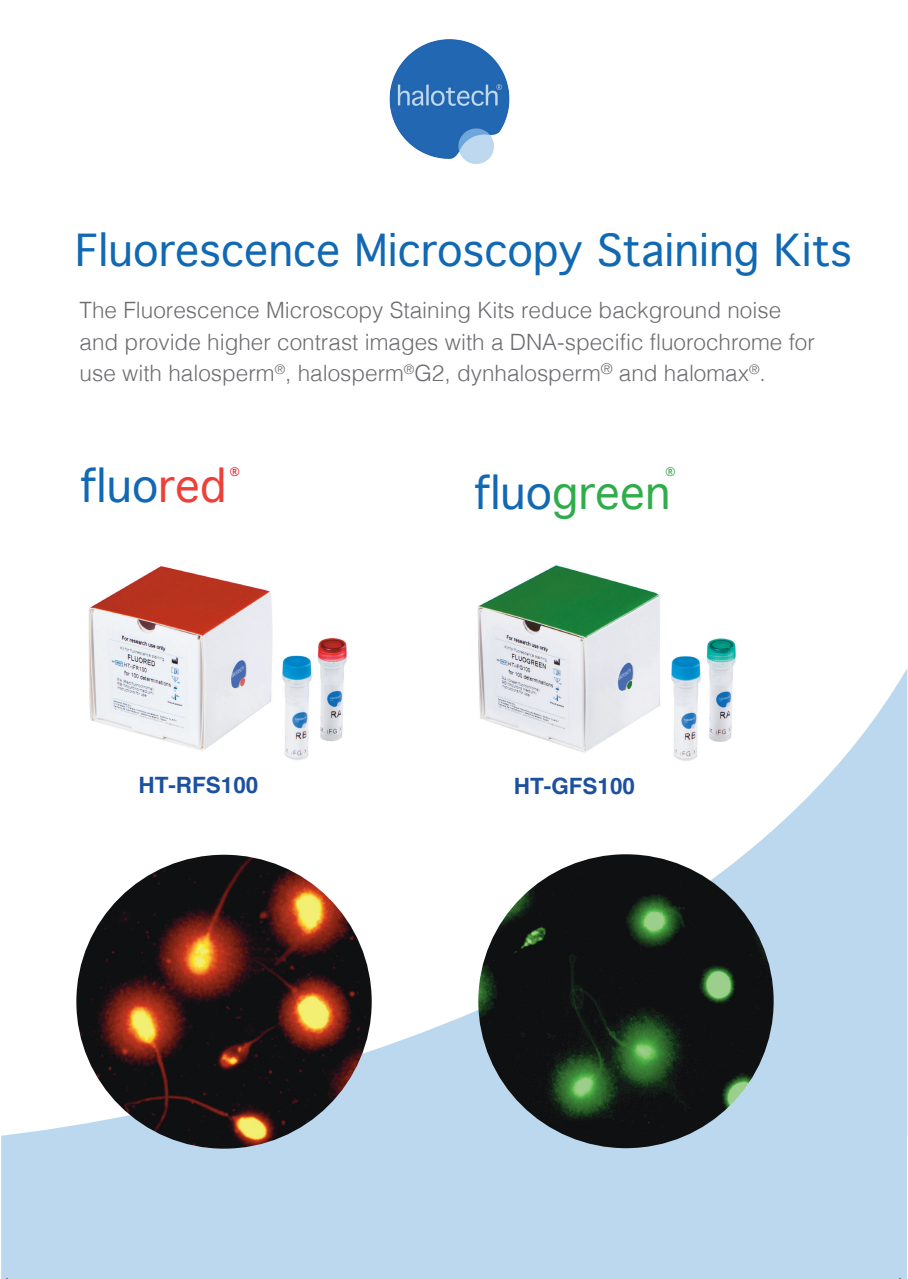
<style>
.page{position:relative;width:908px;height:1279px;background:#fff}
.page>*{position:absolute;margin:0;border:0;box-sizing:border-box;transform-origin:0 0}
.t1{font:43.35px "Geneva";color:#30ad4b}
.t2{font:43.35px "Geneva";color:#1168b3}
.t3{font:42.3px "Geneva";color:#1168b3}
.t4{font:300 22.5px/31.5px "Helvetica";color:#6c6d70}
.t5{font:700 22.5px "Helvetica";color:#1c519f}
.t6{font:11.25px "Geneva";color:#ee1d23}
.t7{font:11.25px "Geneva";color:#30ad4b}
.s1{color:#ec4039}
.s2{color:#1168b3}
</style>
<div class="page">
<img style="left:88px;top:566px;width:259px;height:102px">
<img style="left:477px;top:565px;width:259px;height:103px">
<svg style="left:1px;top:668px;width:906px;height:610px"></svg>
<img style="left:76px;top:854px;width:296px;height:294px">
<img style="left:478px;top:854px;width:296px;height:294px">
<img style="left:389px;top:39px;width:121px;height:125px">
<h2 class="t3" style="left:75px;top:227px;width:778px">Fluorescence Microscopy Staining Kits</h2>
<p class="t4" style="left:80px;top:293px;width:737px">The Fluorescence Microscopy Staining Kits reduce background noise and provide higher contrast images with a DNA-specific fluorochrome for use with halosperm<sup>®</sup>, halosperm<sup>®</sup>G2, dynhalosperm<sup>®</sup> and halomax<sup>®</sup>.</p>
<h1 class="t2" style="left:80px;top:462px;width:148px">fluo<span class="s1">red</span></h1>
<p class="t6" style="left:230px;top:466px;width:11px">®</p>
<p class="t7" style="left:665px;top:466px;width:11px">®</p>
<h1 class="t1" style="left:473px;top:468px;width:199px"><span class="s2">fluo</span>green</h1>
<p class="t5" style="left:138px;top:767px;width:122px">HT-RFS100</p>
<p class="t5" style="left:514px;top:767px;width:123px">HT-GFS100</p>
</div>
